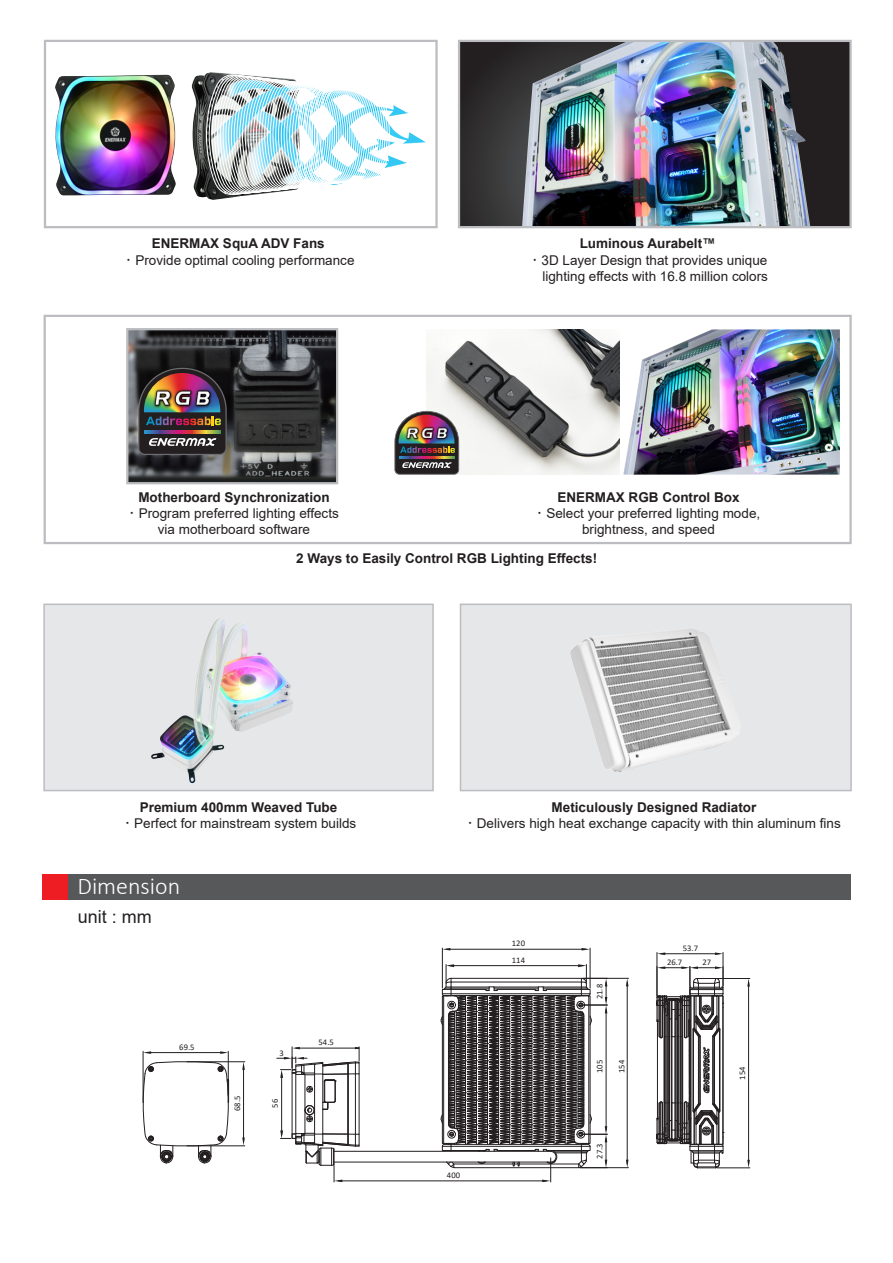
<style>
.page{position:relative;width:893px;height:1263px;background:#fff}
.page>*{position:absolute;margin:0;border:0;box-sizing:border-box;transform-origin:0 0}
.t1{font:300 24px "Calibri";color:#fff}
.t2{font:18px "Arial";color:#231f20}
.t3{font:13.5px/16.2px "Arial";color:#231f20;text-align:center}
.t4{font:700 13.5px "Arial";color:#231f20}
.t5{font:8.55px "Calibri";color:#231f20}
.s1{font-weight:700}
.s2{font-family:"Adobe Ming Std";font-weight:300}
</style>
<div class="page">
<div style="left:68px;top:874px;width:782px;height:26px;background:#57585a"></div>
<div style="left:43px;top:874px;width:25px;height:26px;background:#ee1d23"></div>
<div style="left:43px;top:604px;width:391px;height:187px;background:#e6e7e9;border:2px solid #bcbdc0"></div>
<div style="left:44px;top:315px;width:808px;height:229px;border:2px solid #bcbdc0"></div>
<svg style="left:461px;top:43px;width:388px;height:182px;background:#2c2a2b"></svg>
<img style="left:522px;top:43px;width:288px;height:182px">
<div style="left:458px;top:40px;width:394px;height:188px;border:2px solid #bcbdc0"></div>
<div style="left:44px;top:40px;width:394px;height:188px;border:2px solid #bcbdc0"></div>
<img style="left:55px;top:75px;width:121px;height:120px">
<img style="left:191px;top:72px;width:60px;height:128px">
<img style="left:393px;top:105px;width:20px;height:60px">
<img style="left:390px;top:108px;width:9px;height:59px">
<svg style="left:206px;top:73px;width:184px;height:122px"></svg>
<img style="left:129px;top:331px;width:206px;height:150px">
<div style="left:126px;top:328px;width:212px;height:156px;border:2px solid #bcbdc0"></div>
<svg style="left:138px;top:368px;width:89px;height:87px;background:#443b3b"></svg>
<img style="left:144px;top:373px;width:76px;height:39px">
<img style="left:427px;top:329px;width:193px;height:145px">
<svg style="left:394px;top:411px;width:65px;height:64px;background:#645b5b"></svg>
<img style="left:399px;top:415px;width:55px;height:28px">
<img style="left:623px;top:329px;width:217px;height:146px">
<div style="left:460px;top:604px;width:392px;height:187px;background:#e6e7e9;border:2px solid #bcbdc0"></div>
<img style="left:151px;top:618px;width:142px;height:165px">
<hr style="left:334px;top:1162px;width:217px;height:1px;background:#231f20">
<hr style="left:334px;top:1151px;width:217px;height:1px;background:#231f20">
<hr style="left:187px;top:1061px;width:58px;height:1px;background:#231f20">
<hr style="left:187px;top:1145px;width:58px;height:1px;background:#231f20">
<hr style="left:243px;top:1066px;width:1px;height:76px;background:#231f20">
<svg style="left:242px;top:1062px;width:3px;height:8px"></svg>
<svg style="left:242px;top:1137px;width:3px;height:8px"></svg>
<hr style="left:143px;top:1051px;width:1px;height:51px;background:#231f20">
<hr style="left:228px;top:1051px;width:1px;height:51px;background:#231f20">
<hr style="left:147px;top:1052px;width:77px;height:1px;background:#231f20">
<svg style="left:143px;top:1051px;width:8px;height:3px"></svg>
<svg style="left:220px;top:1051px;width:8px;height:3px"></svg>
<hr style="left:442px;top:948px;width:1px;height:40px;background:#231f20">
<hr style="left:590px;top:948px;width:1px;height:40px;background:#231f20">
<hr style="left:446px;top:949px;width:140px;height:1px;background:#231f20">
<hr style="left:583px;top:978px;width:45px;height:1px;background:#231f20">
<hr style="left:580px;top:1167px;width:48px;height:1px;background:#231f20">
<hr style="left:627px;top:982px;width:1px;height:182px;background:#231f20">
<hr style="left:338px;top:1180px;width:208px;height:1px;background:#231f20">
<svg style="left:440px;top:964px;width:167px;height:218px"></svg>
<hr style="left:657px;top:952px;width:1px;height:44px;background:#231f20">
<hr style="left:723px;top:952px;width:1px;height:34px;background:#231f20">
<hr style="left:661px;top:953px;width:58px;height:1px;background:#231f20">
<svg style="left:657px;top:952px;width:8px;height:3px"></svg>
<svg style="left:715px;top:952px;width:8px;height:3px"></svg>
<hr style="left:717px;top:978px;width:33px;height:1px;background:#231f20">
<hr style="left:717px;top:1167px;width:33px;height:1px;background:#231f20">
<hr style="left:748px;top:982px;width:1px;height:182px;background:#231f20">
<svg style="left:747px;top:979px;width:3px;height:7px"></svg>
<svg style="left:747px;top:1160px;width:3px;height:8px"></svg>
<svg style="left:657px;top:966px;width:67px;height:202px"></svg>
<svg style="left:142px;top:1061px;width:87px;height:103px"></svg>
<svg style="left:277px;top:1046px;width:86px;height:136px"></svg>
<img style="left:570px;top:629px;width:169px;height:143px">
<p class="t3" style="left:122px;top:236px;width:234px"><span class="s1">ENERMAX SquA ADV Fans </span><span class="s2">‧</span>Provide optimal cooling performance</p>
<p class="t4" style="left:580px;top:234px;width:138px">Luminous Aurabelt™</p>
<p class="t3" style="left:528px;top:252px;width:241px"><span class="s2">‧</span>3D Layer Design that provides unique</p>
<p class="t3" style="left:542px;top:268px;width:227px">lighting effects with 16.8 million colors</p>
<p class="t3" style="left:125px;top:489px;width:215px"><span class="s1">Motherboard Synchronization </span><span class="s2">‧</span>Program preferred lighting effects via motherboard software</p>
<p class="t3" style="left:533px;top:489px;width:229px"><span class="s1">ENERMAX RGB Control Box </span><span class="s2">‧</span>Select your preferred lighting mode, brightness, and speed</p>
<p class="t4" style="left:296px;top:549px;width:303px">2 Ways to Easily Control RGB Lighting Effects!</p>
<p class="t3" style="left:121px;top:799px;width:237px"><span class="s1">Premium 400mm Weaved Tube </span><span class="s2">‧</span>Perfect for mainstream system builds</p>
<p class="t3" style="left:463px;top:799px;width:379px"><span class="s1">Meticulously Designed Radiator<br></span><span class="s2">‧</span>Delivers high heat exchange capacity with thin aluminum fins</p>
<h1 class="t1" style="left:77px;top:871px;width:104px">Dimension</h1>
<h2 class="t2" style="left:78px;top:905px;width:76px">unit : mm</h2>
<p class="t5" style="left:179px;top:1041px;width:17px">69.5</p>
<p class="t5" style="left:280px;top:1047px;width:6px">3</p>
<p class="t5" style="left:231px;top:1111px;width:17px;rotate:-90deg">68.5</p>
<p class="t5" style="left:269px;top:1107px;width:10px;rotate:-90deg">56</p>
<p class="t5" style="left:319px;top:1036px;width:17px">54.5</p>
<p class="t5" style="left:512px;top:937px;width:15px">120</p>
<p class="t5" style="left:512px;top:954px;width:15px">114</p>
<p class="t5" style="left:447px;top:1169px;width:15px">400</p>
<p class="t5" style="left:594px;top:999px;width:17px;rotate:-90deg">21.8</p>
<p class="t5" style="left:594px;top:1073px;width:15px;rotate:-90deg">105</p>
<p class="t5" style="left:616px;top:1073px;width:15px;rotate:-90deg">154</p>
<p class="t5" style="left:594px;top:1159px;width:17px;rotate:-90deg">27.3</p>
<p class="t5" style="left:683px;top:942px;width:17px">53.7</p>
<p class="t5" style="left:667px;top:956px;width:17px">26.7</p>
<p class="t5" style="left:702px;top:956px;width:10px">27</p>
<p class="t5" style="left:736px;top:1080px;width:15px;rotate:-90deg">154</p>
</div>
